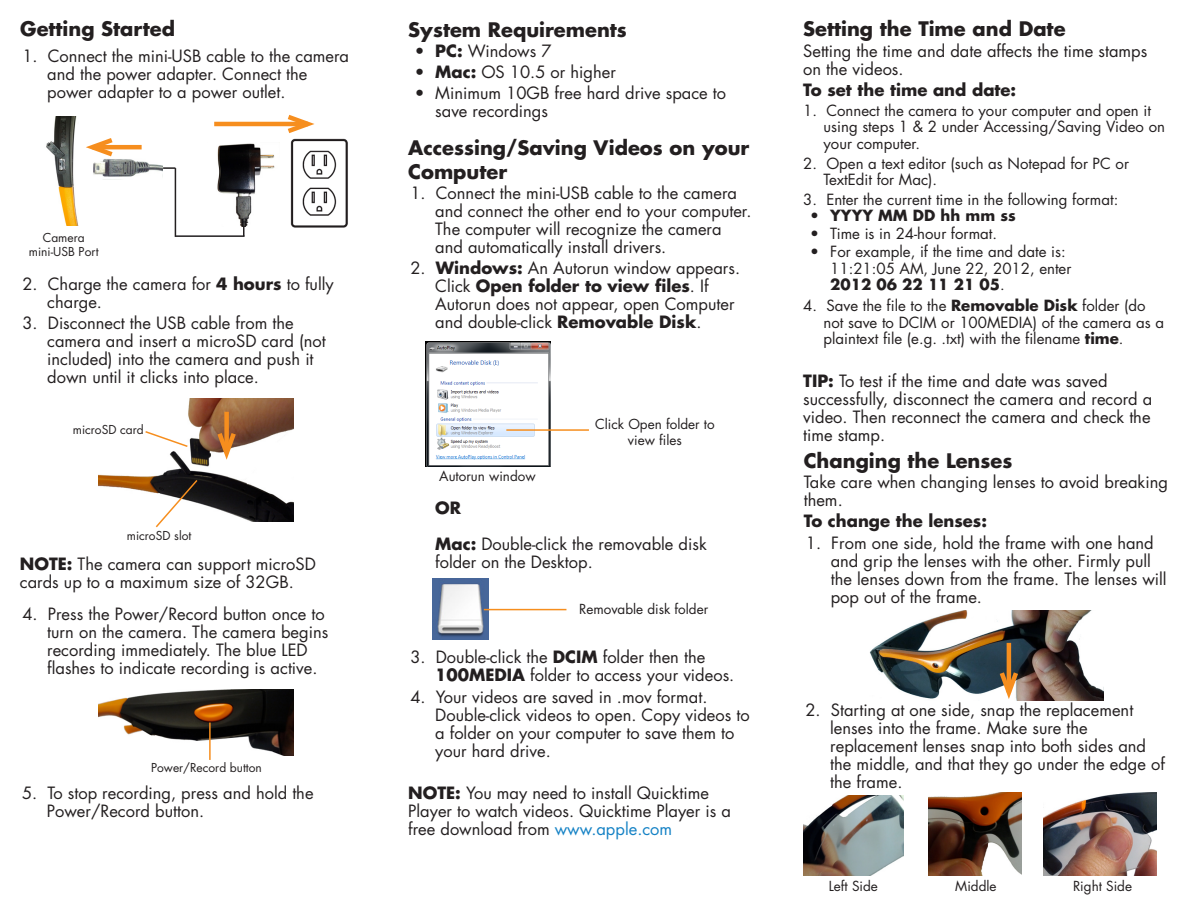
<style>
.page{position:relative;width:1188px;height:918px;background:#fff}
.page>*{position:absolute;margin:0;border:0;box-sizing:border-box;transform-origin:0 0}
.Heading_1{font:700 19.5px/24px "Futura";color:#231f20}
.Text{font:16.5px/18px "Futura";color:#231f20}
.Text-2{font:700 16.5px "Futura";color:#231f20}
.t1{font:15px/16.5px "Futura";color:#231f20}
.t2{font:700 15px "Futura";color:#231f20}
.Contents{font:13.5px/16.2px "Futura";color:#231f20;text-align:center}
.t3{font:12px "Futura";color:#231f20}
.s1{font-weight:700}
.s2{color:#1582c5}
.s3{font-weight:400}
</style>
<div class="page">
<img style="left:217px;top:143px;width:58px;height:83px">
<img style="left:93px;top:159px;width:69px;height:21px">
<img style="left:46px;top:117px;width:32px;height:108px">
<img style="left:290px;top:138px;width:58px;height:90px">
<hr style="left:214px;top:122px;width:94px;height:4px;background:#f68e1e">
<svg style="left:283px;top:114px;width:32px;height:19px"></svg>
<hr style="left:92px;top:145px;width:50px;height:4px;background:#f68e1e">
<svg style="left:86px;top:138px;width:32px;height:22px"></svg>
<svg style="left:163px;top:167px;width:12px;height:2px"></svg>
<svg style="left:243px;top:226px;width:2px;height:9px"></svg>
<hr style="left:175px;top:168px;width:1px;height:69px;background:#231f20">
<hr style="left:175px;top:235px;width:70px;height:2px;background:#231f20">
<img style="left:98px;top:398px;width:196px;height:123px">
<svg style="left:154px;top:478px;width:45px;height:50px"></svg>
<svg style="left:144px;top:430px;width:45px;height:18px"></svg>
<div style="left:224px;top:412px;width:5px;height:41px;background:#f68e1e"></div>
<svg style="left:214px;top:428px;width:25px;height:38px"></svg>
<img style="left:98px;top:690px;width:196px;height:65px">
<hr style="left:209px;top:723px;width:2px;height:37px;background:#f68e1e">
<img style="left:433px;top:579px;width:56px;height:60px">
<hr style="left:484px;top:609px;width:82px;height:1px;background:#f68e1e">
<img style="left:426px;top:341px;width:125px;height:125px">
<hr style="left:506px;top:429px;width:83px;height:2px;background:#f68e1e">
<img style="left:870px;top:610px;width:233px;height:90px">
<hr style="left:1007px;top:643px;width:4px;height:50px;background:#f68e1e">
<svg style="left:996px;top:667px;width:26px;height:34px"></svg>
<img style="left:1043px;top:792px;width:113px;height:83px">
<img style="left:928px;top:792px;width:94px;height:83px">
<img style="left:803px;top:796px;width:101px;height:79px">
<p class="Heading_1" style="left:20px;top:16px;width:156px">Getting Started</p>
<p class="Text" style="left:47px;top:47px;width:303px;text-indent:-25px">1. Connect the mini-USB cable to the camera and the power adapter. Connect the power adapter to a power outlet.</p>
<p class="t3" style="left:43px;top:230px;width:43px">Camera</p>
<p class="t3" style="left:29px;top:244px;width:71px">mini-USB Port</p>
<p class="Text" style="left:47px;top:275px;width:288px;text-indent:-25px">2. Charge the camera for <span class="s1">4 hours</span> to fully charge.</p>
<p class="Text" style="left:47px;top:314px;width:280px;text-indent:-25px">3. Disconnect the USB cable from the camera and insert a microSD card (not included) into the camera and push it down until it clicks into place.</p>
<p class="t3" style="left:73px;top:422px;width:72px">microSD card</p>
<p class="t3" style="left:127px;top:528px;width:66px">microSD slot</p>
<p class="Text" style="left:20px;top:555px;width:298px"><span class="s1">NOTE:</span> The camera can support microSD cards up to a maximum size of 32GB.</p>
<p class="Text" style="left:47px;top:605px;width:283px;text-indent:-25px">4. Press the Power/Record button once to turn on the camera. The camera begins recording immediately. The blue LED flashes to indicate recording is active.</p>
<p class="t3" style="left:151px;top:760px;width:112px">Power/Record button</p>
<p class="Text" style="left:47px;top:784px;width:268px;text-indent:-25px">5. To stop recording, press and hold the<br>Power/Record button.</p>
<p class="Heading_1" style="left:408px;top:17px;width:220px">System Requirements</p>
<p class="Text" style="left:415px;top:43px;width:138px">• <span class="s1">PC:</span> Windows 7</p>
<p class="Text" style="left:415px;top:63px;width:202px">• <span class="s1">Mac:</span> OS 10.5 or higher</p>
<p class="Text" style="left:435px;top:84px;width:292px;text-indent:-20px">• Minimum 10GB free hard drive space to save recordings</p>
<p class="Heading_1" style="left:408px;top:135px;width:343px">Accessing/Saving Videos on your<br>Computer</p>
<p class="Text" style="left:435px;top:184px;width:318px;text-indent:-25px">1. Connect the mini-USB cable to the camera and connect the other end to your computer.<br>The computer will recognize the camera and automatically install drivers.</p>
<p class="Text" style="left:435px;top:259px;width:306px;text-indent:-25px">2. <span class="s1">Windows:</span> An Autorun window appears.<br>Click <span class="s1">Open folder to view files</span>. If Autorun does not appear, open Computer and double-click <span class="s1">Removable Disk</span>.</p>
<p class="Contents" style="left:439px;top:468px;width:98px">Autorun window</p>
<p class="Contents" style="left:595px;top:416px;width:121px">Click Open folder to view files</p>
<p class="Text" style="left:435px;top:490px;width:273px;line-height:36px"><span class="s1">OR<br>Mac:</span> Double-click the removable disk</p>
<p class="Text" style="left:435px;top:553px;width:159px">folder on the Desktop.</p>
<p class="Contents" style="left:579px;top:601px;width:131px">Removable disk folder</p>
<p class="Text" style="left:435px;top:648px;width:301px;text-indent:-25px">3. Double-click the <span class="s1">DCIM</span> folder then the<br><span class="s1">100MEDIA</span> folder to access your videos.</p>
<p class="Text" style="left:435px;top:688px;width:316px;text-indent:-25px">4. Your videos are saved in .mov format.<br>Double-click videos to open. Copy videos to a folder on your computer to save them to your hard drive.</p>
<p class="Text" style="left:408px;top:785px;width:324px"><span class="s1">NOTE:</span> You may need to install Quicktime<br>Player to watch videos. Quicktime Player is a free download from <span class="s2">www.apple.com</span></p>
<p class="Heading_1" style="left:803px;top:16px;width:264px">Setting the Time and Date</p>
<p class="Text" style="left:803px;top:42px;width:346px">Setting the time and date affects the time stamps on the videos.</p>
<p class="Text-2" style="left:803px;top:79px;width:215px">To set the time and date:</p>
<p class="t1" style="left:824px;top:102px;width:343px;text-indent:-20px">1. Connect the camera to your computer and open it using steps 1 &amp; 2 under Accessing/Saving Video on your computer.</p>
<p class="t1" style="left:824px;top:155px;width:307px;text-indent:-20px">2. Open a text editor (such as Notepad for PC or<br>TextEdit for Mac).</p>
<p class="t1" style="left:803px;top:191px;width:317px">3. Enter the current time in the following format:</p>
<p class="t2" style="left:810px;top:206px;width:207px"><span class="s3">•</span> YYYY MM DD hh mm ss</p>
<p class="t1" style="left:810px;top:226px;width:189px">• Time is in 24-hour format.</p>
<p class="t1" style="left:830px;top:244px;width:243px;text-indent:-20px">• For example, if the time and date is:<br>11:21:05 AM, June 22, 2012, enter<br><span class="s1">2012 06 22 11 21 05</span>.</p>
<p class="t1" style="left:824px;top:298px;width:342px;text-indent:-20px">4. Save the file to the <span class="s1">Removable Disk</span> folder (do not save to DCIM or 100MEDIA) of the camera as a plaintext file (e.g. .txt) with the filename <span class="s1">time</span>.</p>
<p class="Text" style="left:803px;top:372px;width:351px"><span class="s1">TIP:</span> To test if the time and date was saved successfully, disconnect the camera and record a video. Then reconnect the camera and check the time stamp.</p>
<p class="Text" style="left:804px;top:473px;width:366px">Take care when changing lenses to avoid breaking them.</p>
<p class="Text-2" style="left:804px;top:510px;width:185px">To change the lenses:</p>
<p class="Text" style="left:831px;top:534px;width:337px;text-indent:-25px">1. From one side, hold the frame with one hand and grip the lenses with the other. Firmly pull the lenses down from the frame. The lenses will pop out of the frame.</p>
<p class="Heading_1" style="left:804px;top:449px;width:210px">Changing the Lenses</p>
<p class="Text" style="left:830px;top:701px;width:336px;text-indent:-25px">2. Starting at one side, snap the replacement lenses into the frame. Make sure the replacement lenses snap into both sides and the middle, and that they go under the edge of the frame.</p>
<p class="Contents" style="left:829px;top:878px;width:51px">Left Side</p>
<p class="Contents" style="left:955px;top:878px;width:43px">Middle</p>
<p class="Contents" style="left:1073px;top:878px;width:61px">Right Side</p>
</div>
